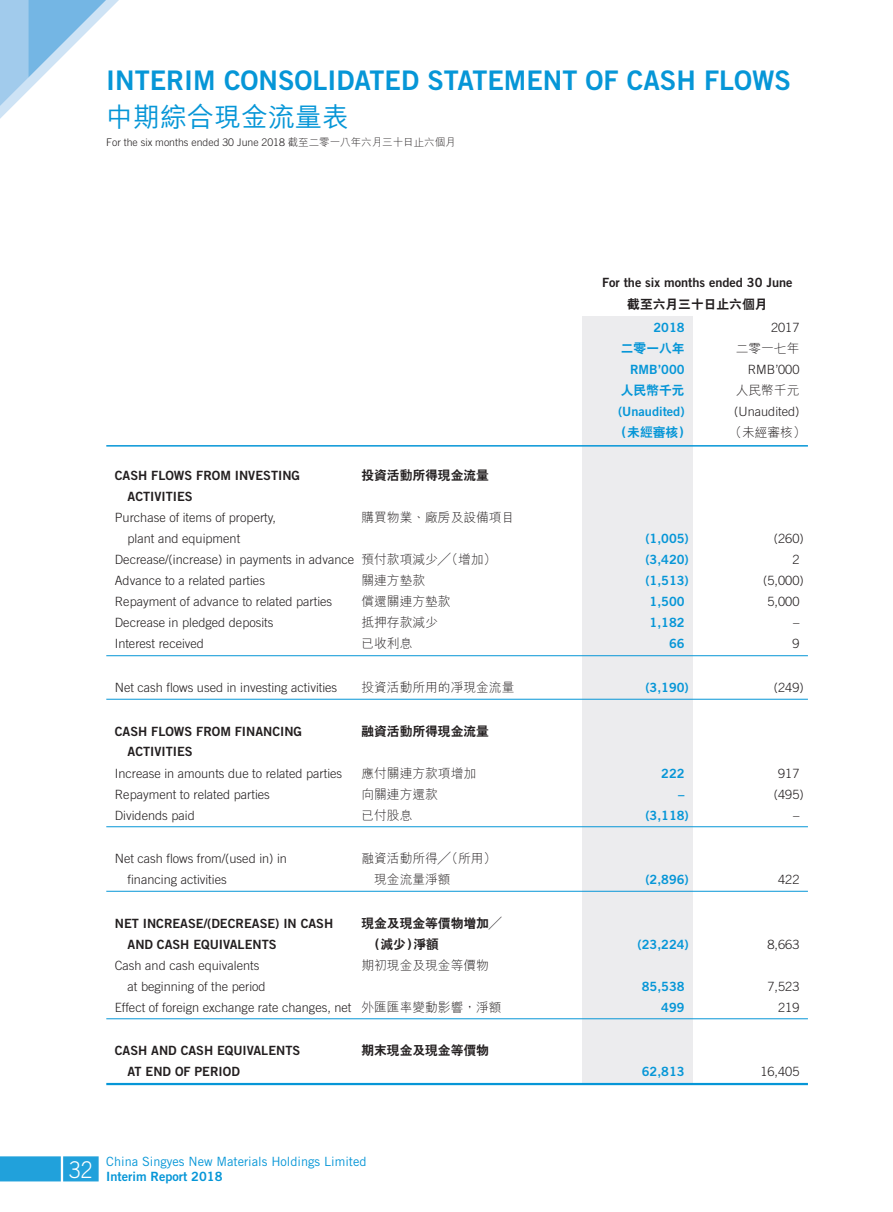
<style>
.page{position:relative;width:893px;height:1212px;background:#fff}
.page>*{position:absolute;margin:0;border:0;box-sizing:border-box;transform-origin:0 0}
.Heading_e{font:27px "Trade Gothic LT Std Bd 2";color:#0696d7}
.Heading_c{font:500 27px "M Hei HK";color:#0696d7}
.t1{font:300 23.1px "Trade Gothic LT Std";color:#fff;scale:.91 1}
.Table_Note_2_Colume{font:300 12.75px "Trade Gothic LT Std";color:#231f20}
.Table_Note_2_Colume-2{font:12.75px "Trade Gothic LT Std Bd 2";color:#231f20}
.Table_Note_2_Colume-3{font:12.75px "Trade Gothic LT Std Bd 2";color:#0696d7}
.Table_Note_2_Colume-4{font:300 12.75px "M Hei HK";color:#231f20}
.Table_Note_2_Colume-5{font:800 12.75px "C Hei 2 HK";color:#231f20}
.t2{font:12.75px "Trade Gothic LT Std";color:#0696d7}
.Table_Note_2_Colume-6{font:800 12.75px "C Hei 2 HK";color:#0696d7}
.Date{font:300 10.5px "Trade Gothic LT Std";color:#231f20}
.s1{font-family:"M Hei HK"}
</style>
<div class="page">
<svg style="left:0;top:1156px;width:99px;height:25px;background:#2aa4dc"></svg>
<svg style="left:0;top:0;width:119px;height:119px"></svg>
<div style="left:583px;top:316px;width:110px;height:768px;background:#ececee"></div>
<hr style="left:106px;top:445px;width:702px;height:2px;background:#0696d7">
<hr style="left:106px;top:655px;width:702px;height:1px;background:#0696d7">
<hr style="left:106px;top:699px;width:702px;height:1px;background:#0696d7">
<hr style="left:106px;top:826px;width:702px;height:1px;background:#0696d7">
<hr style="left:106px;top:891px;width:702px;height:1px;background:#0696d7">
<hr style="left:106px;top:1018px;width:702px;height:1px;background:#0696d7">
<hr style="left:106px;top:1083px;width:702px;height:2px;background:#0696d7">
<p class="Heading_e" style="left:106px;top:64px;width:686px">INTERIM CONSOLIDATED STATEMENT OF CASH FLOWS</p>
<p class="Heading_c" style="left:106px;top:97px;width:244px">中期綜合現金流量表</p>
<p class="Date" style="left:106px;top:136px;width:351px">For the six months ended 30 June 2018 <span class="s1">截至二零一八年六月三十日止六個月</span></p>
<p class="Table_Note_2_Colume-2" style="left:602px;top:275px;width:192px">For the six months ended 30 June</p>
<p class="Table_Note_2_Colume-5" style="left:627px;top:298px;width:142px">截至六月三十日止六個月</p>
<p class="Table_Note_2_Colume-3" style="left:653px;top:319px;width:33px">2018</p>
<p class="Table_Note_2_Colume" style="left:771px;top:320px;width:30px">2017</p>
<p class="Table_Note_2_Colume-6" style="left:621px;top:342px;width:65px">二零一八年</p>
<p class="Table_Note_2_Colume-4" style="left:736px;top:342px;width:65px">二零一七年</p>
<p class="Table_Note_2_Colume-3" style="left:630px;top:361px;width:56px">RMB’000</p>
<p class="Table_Note_2_Colume" style="left:748px;top:362px;width:53px">RMB’000</p>
<p class="Table_Note_2_Colume-6" style="left:621px;top:384px;width:65px">人民幣千元</p>
<p class="Table_Note_2_Colume-4" style="left:736px;top:384px;width:65px">人民幣千元</p>
<p class="Table_Note_2_Colume-3" style="left:618px;top:403px;width:68px">(Unaudited)</p>
<p class="Table_Note_2_Colume" style="left:734px;top:404px;width:67px">(Unaudited)</p>
<p class="Table_Note_2_Colume-6" style="left:614px;top:426px;width:78px">（未經審核）</p>
<p class="Table_Note_2_Colume-4" style="left:729px;top:426px;width:78px">（未經審核）</p>
<p class="Table_Note_2_Colume-2" style="left:115px;top:468px;width:187px">CASH FLOWS FROM INVESTING</p>
<p class="Table_Note_2_Colume-5" style="left:361px;top:469px;width:129px">投資活動所得現金流量</p>
<p class="Table_Note_2_Colume-2" style="left:128px;top:488px;width:67px">ACTIVITIES</p>
<p class="Table_Note_2_Colume" style="left:115px;top:510px;width:163px">Purchase of items of property,</p>
<p class="Table_Note_2_Colume-4" style="left:361px;top:511px;width:154px">購買物業、廠房及設備項目</p>
<p class="Table_Note_2_Colume" style="left:128px;top:531px;width:114px">plant and equipment</p>
<p class="Table_Note_2_Colume-3" style="left:645px;top:531px;width:45px">(1,005)</p>
<p class="Table_Note_2_Colume" style="left:774px;top:531px;width:31px">(260)</p>
<p class="Table_Note_2_Colume" style="left:115px;top:552px;width:383px">Decrease/(increase) in payments in advance <span class="s1">預付款項減少╱（增加）</span></p>
<p class="Table_Note_2_Colume-3" style="left:645px;top:552px;width:45px">(3,420)</p>
<p class="Table_Note_2_Colume" style="left:792px;top:552px;width:9px">2</p>
<p class="Table_Note_2_Colume" style="left:115px;top:573px;width:152px">Advance to a related parties</p>
<p class="Table_Note_2_Colume-4" style="left:361px;top:574px;width:65px">關連方墊款</p>
<p class="Table_Note_2_Colume-3" style="left:645px;top:573px;width:45px">(1,513)</p>
<p class="Table_Note_2_Colume" style="left:763px;top:573px;width:42px">(5,000)</p>
<p class="Table_Note_2_Colume" style="left:115px;top:594px;width:219px">Repayment of advance to related parties</p>
<p class="Table_Note_2_Colume-4" style="left:361px;top:595px;width:91px">償還關連方墊款</p>
<p class="Table_Note_2_Colume-3" style="left:650px;top:594px;width:37px">1,500</p>
<p class="Table_Note_2_Colume" style="left:767px;top:594px;width:33px">5,000</p>
<p class="Table_Note_2_Colume" style="left:115px;top:615px;width:160px">Decrease in pledged deposits</p>
<p class="Table_Note_2_Colume-4" style="left:361px;top:616px;width:78px">抵押存款減少</p>
<p class="Table_Note_2_Colume-3" style="left:650px;top:615px;width:37px">1,182</p>
<p class="Table_Note_2_Colume" style="left:793px;top:615px;width:8px">–</p>
<p class="Table_Note_2_Colume" style="left:115px;top:636px;width:91px">Interest received</p>
<p class="Table_Note_2_Colume-4" style="left:361px;top:637px;width:52px">已收利息</p>
<p class="Table_Note_2_Colume-3" style="left:669px;top:636px;width:17px">66</p>
<p class="Table_Note_2_Colume" style="left:792px;top:636px;width:9px">9</p>
<p class="Table_Note_2_Colume" style="left:115px;top:680px;width:224px">Net cash flows used in investing activities</p>
<p class="Table_Note_2_Colume-4" style="left:361px;top:681px;width:154px">投資活動所用的凈現金流量</p>
<p class="Table_Note_2_Colume-3" style="left:645px;top:679px;width:45px">(3,190)</p>
<p class="Table_Note_2_Colume" style="left:774px;top:680px;width:31px">(249)</p>
<p class="Table_Note_2_Colume-2" style="left:115px;top:723px;width:189px">CASH FLOWS FROM FINANCING</p>
<p class="Table_Note_2_Colume-5" style="left:361px;top:724px;width:129px">融資活動所得現金流量</p>
<p class="Table_Note_2_Colume-2" style="left:128px;top:743px;width:67px">ACTIVITIES</p>
<p class="Table_Note_2_Colume" style="left:115px;top:765px;width:229px">Increase in amounts due to related parties</p>
<p class="Table_Note_2_Colume-4" style="left:361px;top:766px;width:116px">應付關連方款項增加</p>
<p class="Table_Note_2_Colume-3" style="left:661px;top:765px;width:25px">222</p>
<p class="Table_Note_2_Colume" style="left:778px;top:765px;width:23px">917</p>
<p class="Table_Note_2_Colume" style="left:115px;top:786px;width:157px">Repayment to related parties</p>
<p class="Table_Note_2_Colume-4" style="left:361px;top:787px;width:78px">向關連方還款</p>
<p class="Table_Note_2_Colume-3" style="left:678px;top:786px;width:8px">–</p>
<p class="Table_Note_2_Colume" style="left:774px;top:786px;width:31px">(495)</p>
<p class="Table_Note_2_Colume" style="left:115px;top:807px;width:82px">Dividends paid</p>
<p class="Table_Note_2_Colume-4" style="left:361px;top:808px;width:52px">已付股息</p>
<p class="Table_Note_2_Colume-3" style="left:645px;top:807px;width:45px">(3,118)</p>
<p class="Table_Note_2_Colume" style="left:793px;top:807px;width:8px">–</p>
<p class="Table_Note_2_Colume" style="left:115px;top:851px;width:174px">Net cash flows from/(used in) in</p>
<p class="Table_Note_2_Colume-4" style="left:361px;top:852px;width:136px">融資活動所得╱（所用）</p>
<p class="Table_Note_2_Colume" style="left:128px;top:872px;width:101px">financing activities</p>
<p class="Table_Note_2_Colume-4" style="left:374px;top:873px;width:78px">現金流量淨額</p>
<p class="Table_Note_2_Colume-3" style="left:645px;top:871px;width:45px">(2,896)</p>
<p class="Table_Note_2_Colume" style="left:778px;top:872px;width:23px">422</p>
<p class="Table_Note_2_Colume-2" style="left:115px;top:915px;width:220px">NET INCREASE/(DECREASE) IN CASH</p>
<p class="Table_Note_2_Colume-5" style="left:361px;top:916px;width:142px">現金及現金等價物增加╱</p>
<p class="Table_Note_2_Colume-2" style="left:128px;top:936px;width:150px">AND CASH EQUIVALENTS</p>
<p class="Table_Note_2_Colume-5" style="left:368px;top:937px;width:73px">（減少）淨額</p>
<p class="Table_Note_2_Colume-3" style="left:637px;top:936px;width:53px">(23,224)</p>
<p class="Table_Note_2_Colume" style="left:767px;top:936px;width:33px">8,663</p>
<p class="Table_Note_2_Colume" style="left:115px;top:957px;width:146px">Cash and cash equivalents</p>
<p class="Table_Note_2_Colume-4" style="left:361px;top:958px;width:129px">期初現金及現金等價物</p>
<p class="Table_Note_2_Colume" style="left:128px;top:978px;width:140px">at beginning of the period</p>
<p class="Table_Note_2_Colume-3" style="left:642px;top:978px;width:44px">85,538</p>
<p class="Table_Note_2_Colume" style="left:767px;top:978px;width:33px">7,523</p>
<p class="Table_Note_2_Colume" style="left:115px;top:999px;width:388px">Effect of foreign exchange rate changes, net <span class="s1">外匯匯率變動影響，淨額</span></p>
<p class="Table_Note_2_Colume-3" style="left:661px;top:999px;width:25px">499</p>
<p class="Table_Note_2_Colume" style="left:778px;top:999px;width:23px">219</p>
<p class="Table_Note_2_Colume-2" style="left:115px;top:1042px;width:187px">CASH AND CASH EQUIVALENTS</p>
<p class="Table_Note_2_Colume-5" style="left:361px;top:1044px;width:129px">期末現金及現金等價物</p>
<p class="Table_Note_2_Colume-2" style="left:128px;top:1063px;width:114px">AT END OF PERIOD</p>
<p class="Table_Note_2_Colume-3" style="left:642px;top:1063px;width:44px">62,813</p>
<p class="Table_Note_2_Colume" style="left:760px;top:1064px;width:40px">16,405</p>
<p class="t2" style="left:106px;top:1154px;width:262px">China Singyes New Materials Holdings Limited</p>
<p class="t1" style="left:69px;top:1156px;width:27px">32</p>
<p class="Table_Note_2_Colume-3" style="left:106px;top:1169px;width:118px">Interim Report 2018</p>
</div>
